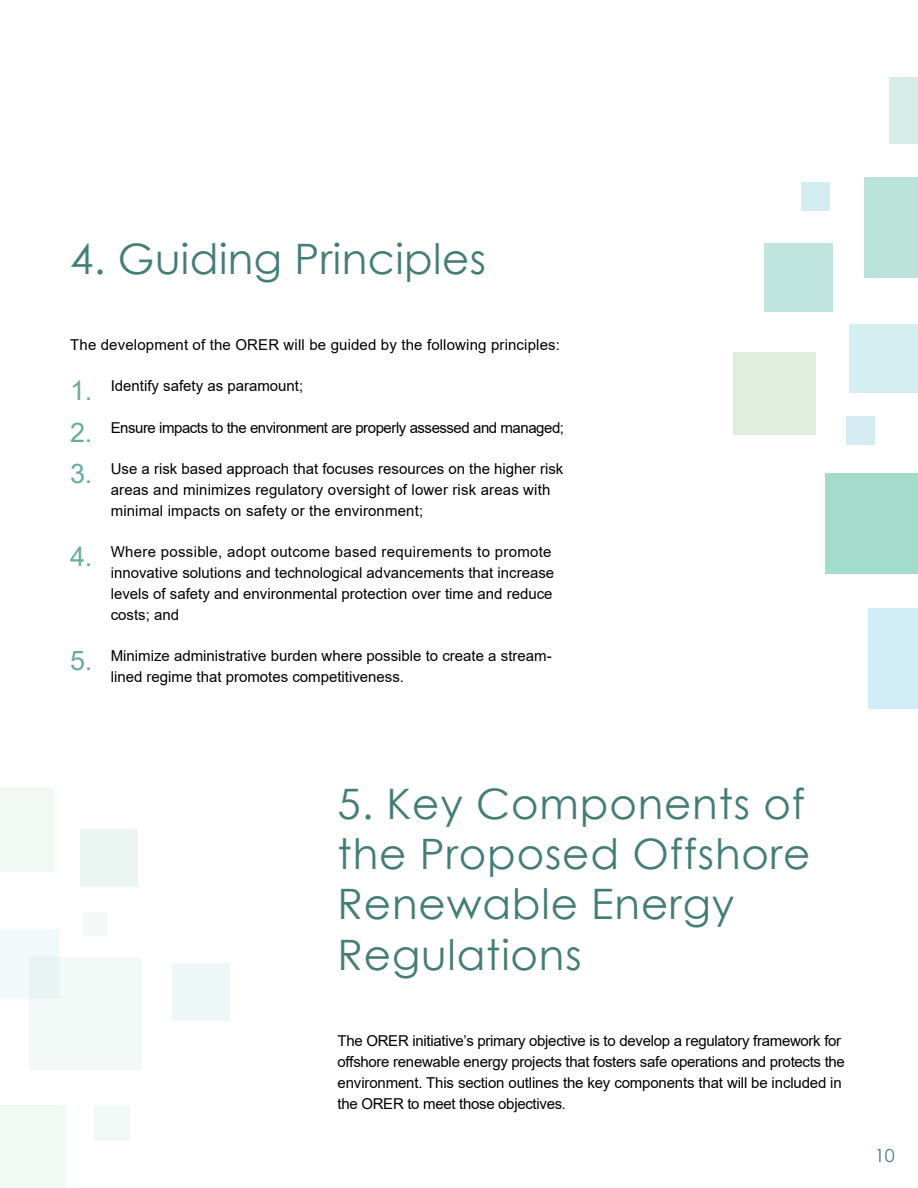
<style>
.page{position:relative;width:918px;height:1188px;background:#fff}
.page>*{position:absolute;margin:0;border:0;box-sizing:border-box;transform-origin:0 0}
.t1{font:42px/50.4px "Century Gothic";letter-spacing:.02em;color:#447d77}
.t2{font:18px "Century Gothic";color:#447d77}
.no-balance{font:15px/21px "Arial";color:#000}
.no-balance-2{font:15px/21px "Arial";letter-spacing:-.02em;color:#000}
.no-balance-3{font:15px "Arial";letter-spacing:-.03em;color:#000}
.s1{font-size:27px;color:#67aba1}
</style>
<div class="page">
<div style="left:29px;top:958px;width:113px;height:112px;background:#f2f9f6"></div>
<div style="left:0;top:787px;width:54px;height:84px;background:#f2f9f4"></div>
<div style="left:0;top:1105px;width:66px;height:83px;background:#f1f9f3"></div>
<div style="left:83px;top:912px;width:23px;height:24px;background:#f2f9f6"></div>
<div style="left:94px;top:1105px;width:35px;height:36px;background:#f2f9f6"></div>
<div style="left:81px;top:829px;width:57px;height:58px;background:#ebf6f3"></div>
<div style="left:172px;top:963px;width:58px;height:58px;background:#edf7f7"></div>
<div style="left:0;top:929px;width:60px;height:70px;background:#f2f9fb"></div>
<div style="left:733px;top:352px;width:82px;height:82px;background:#e2eedd"></div>
<div style="left:869px;top:608px;width:49px;height:100px;background:#d1edf5"></div>
<div style="left:864px;top:177px;width:54px;height:100px;background:#bce3d9"></div>
<div style="left:825px;top:474px;width:93px;height:100px;background:#a4dccb"></div>
<div style="left:889px;top:77px;width:29px;height:66px;background:#d5ede6"></div>
<div style="left:847px;top:417px;width:28px;height:28px;background:#d4ecf2"></div>
<div style="left:801px;top:183px;width:28px;height:28px;background:#d4ecf2"></div>
<div style="left:850px;top:325px;width:68px;height:68px;background:#d5eef1"></div>
<div style="left:764px;top:243px;width:69px;height:69px;background:#c0e5de"></div>
<h2 class="t1" style="left:70px;top:233px;width:417px">4. Guiding Principles</h2>
<p class="no-balance" style="left:70px;top:334px;width:491px">The development of the ORER will be guided by the following principles:</p>
<p class="no-balance" style="left:70px;top:375px;width:235px"><span class="s1">1.</span> Identify safety as paramount;</p>
<p class="no-balance-3" style="left:70px;top:417px;width:495px"><span class="s1">2.</span> Ensure impacts to the environment are properly assessed and managed;</p>
<p class="no-balance" style="left:111px;top:458px;width:454px;text-indent:-41px"><span class="s1">3.</span> Use a risk based approach that focuses resources on the higher risk areas and minimizes regulatory oversight of lower risk areas with minimal impacts on safety or the environment;</p>
<p class="no-balance" style="left:111px;top:541px;width:445px;text-indent:-41px"><span class="s1">4.</span> Where possible, adopt outcome based requirements to promote innovative solutions and technological advancements that increase levels of safety and environmental protection over time and reduce costs; and</p>
<p class="no-balance" style="left:111px;top:645px;width:442px;text-indent:-41px"><span class="s1">5.</span> Minimize administrative burden where possible to create a stream&shy;lined regime that promotes competitiveness.</p>
<h2 class="t1" style="left:338px;top:778px;width:475px">5. Key Components of the Proposed Offshore<br>Renewable Energy<br>Regulations</h2>
<p class="no-balance-2" style="left:338px;top:1031px;width:509px">The ORER initiative’s primary objective is to develop a regulatory framework for offshore renewable energy projects that fosters safe operations and protects the environment. This section outlines the key components that will be included in the ORER to meet those objectives.</p>
<p class="t2" style="left:875px;top:1143px;width:22px">10</p>
</div>
